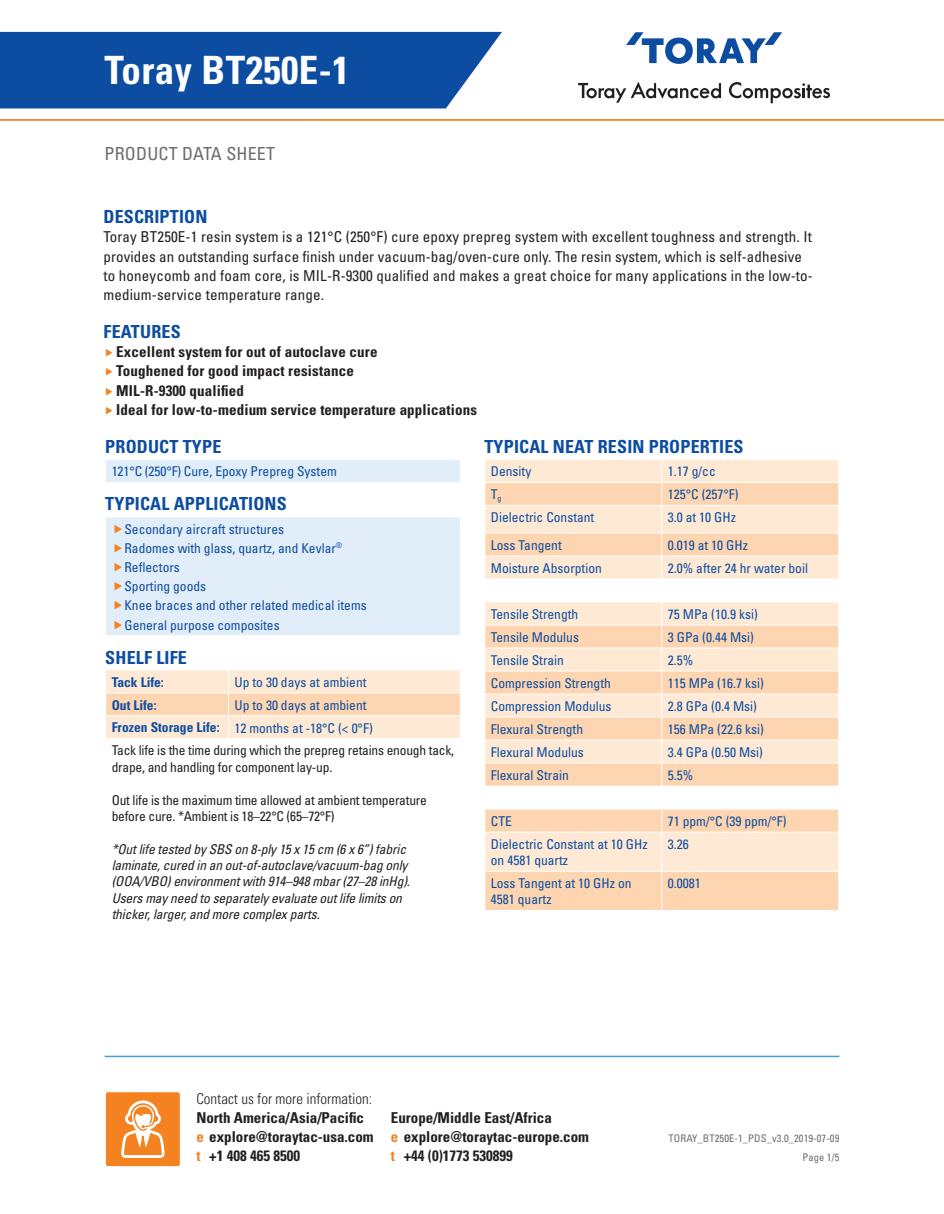
<style>
.page{position:relative;width:944px;height:1214px;background:#fff}
.page>*{position:absolute;margin:0;border:0;box-sizing:border-box;transform-origin:0 0}
.t1{font:700 condensed 39px "Univers LT Std";letter-spacing:.01em;color:#fff}
.t2{font:700 condensed 18px "Univers LT Std";letter-spacing:.01em;color:#0d4da1}
.t3{font:condensed 18px "Univers";letter-spacing:.01em;color:#6c6d70}
.Body_text{font:condensed 15px/19.2px "Univers";letter-spacing:.01em;color:#231f20}
.t4{font:700 condensed 15px/19.2px "Univers";letter-spacing:.01em;color:#231f20}
.t5{font:300 condensed 15px "Univers";color:#231f20}
.Cell_row{font:condensed 13.5px/16.2px "Univers";color:#0d4da1}
.Cell_row-2{font:italic condensed 13.5px/16.2px "Univers";letter-spacing:-.01em;color:#231f20}
.Cell_row-3{font:condensed 13.5px/16.5px "Univers";letter-spacing:-.015em;color:#231f20}
.Cell_row-4{font:700 condensed 13.5px "Univers";color:#0d4da1}
.t6{font:condensed 10.5px "Univers";letter-spacing:.01em;color:#6c6d70}
.s1{color:#f58220}
</style>
<div class="page">
<div style="left:0;top:32px;width:502px;height:76px;background:#0d4da1"></div>
<hr style="left:0;top:119px;width:944px;height:2px;background:#f58220">
<svg style="left:626px;top:32px;width:156px;height:32px"></svg>
<svg style="left:578px;top:82px;width:143px;height:21px"></svg>
<svg style="left:729px;top:82px;width:101px;height:21px"></svg>
<hr style="left:105px;top:1055px;width:734px;height:2px;background:#42a0d8">
<svg style="left:105px;top:1092px;width:75px;height:75px;background:#f69a4b"></svg>
<div style="left:106px;top:459px;width:354px;height:23px;background:#e1edf8"></div>
<hr style="left:105px;top:459px;width:355px;height:1px;background:#fff">
<div style="left:106px;top:517px;width:354px;height:118px;background:#e1edf8"></div>
<svg style="left:106px;top:670px;width:354px;height:68px;background:#fde3ca"></svg>
<div style="left:485px;top:460px;width:353px;height:22px;background:#fee9d5"></div>
<svg style="left:485px;top:483px;width:353px;height:427px;background:#fde2c9"></svg>
<hr style="left:484px;top:505px;width:177px;height:1px;background:#fff">
<hr style="left:661px;top:505px;width:178px;height:1px;background:#fff">
<hr style="left:484px;top:532px;width:177px;height:1px;background:#fff">
<hr style="left:661px;top:532px;width:178px;height:1px;background:#fff">
<hr style="left:484px;top:555px;width:177px;height:1px;background:#fff">
<hr style="left:661px;top:555px;width:178px;height:1px;background:#fff">
<hr style="left:484px;top:578px;width:177px;height:1px;background:#fff">
<hr style="left:661px;top:578px;width:178px;height:1px;background:#fff">
<hr style="left:484px;top:601px;width:177px;height:1px;background:#fff">
<hr style="left:661px;top:601px;width:178px;height:1px;background:#fff">
<hr style="left:484px;top:624px;width:177px;height:1px;background:#fff">
<hr style="left:661px;top:624px;width:178px;height:1px;background:#fff">
<hr style="left:484px;top:647px;width:177px;height:1px;background:#fff">
<hr style="left:661px;top:647px;width:178px;height:1px;background:#fff">
<hr style="left:484px;top:670px;width:177px;height:1px;background:#fff">
<hr style="left:661px;top:670px;width:178px;height:1px;background:#fff">
<hr style="left:484px;top:693px;width:177px;height:1px;background:#fff">
<hr style="left:661px;top:693px;width:178px;height:1px;background:#fff">
<hr style="left:484px;top:716px;width:177px;height:1px;background:#fff">
<hr style="left:661px;top:716px;width:178px;height:1px;background:#fff">
<hr style="left:484px;top:739px;width:177px;height:1px;background:#fff">
<hr style="left:661px;top:739px;width:178px;height:1px;background:#fff">
<hr style="left:484px;top:762px;width:177px;height:1px;background:#fff">
<hr style="left:661px;top:762px;width:178px;height:1px;background:#fff">
<hr style="left:484px;top:785px;width:177px;height:1px;background:#fff">
<hr style="left:661px;top:785px;width:178px;height:1px;background:#fff">
<hr style="left:484px;top:808px;width:177px;height:1px;background:#fff">
<hr style="left:661px;top:808px;width:178px;height:1px;background:#fff">
<svg style="left:661px;top:460px;width:1px;height:371px"></svg>
<svg style="left:838px;top:483px;width:1px;height:348px"></svg>
<hr style="left:484px;top:831px;width:177px;height:1px;background:#fff">
<hr style="left:661px;top:831px;width:178px;height:1px;background:#fff">
<hr style="left:661px;top:832px;width:1px;height:39px;background:#fff">
<hr style="left:484px;top:871px;width:177px;height:1px;background:#fff">
<hr style="left:661px;top:871px;width:178px;height:1px;background:#fff">
<hr style="left:661px;top:871px;width:1px;height:39px;background:#fff">
<h1 class="t1" style="left:105px;top:46px;width:246px">Toray BT250E-1</h1>
<h2 class="t3" style="left:105px;top:142px;width:172px">PRODUCT DATA SHEET</h2>
<h1 class="t2" style="left:103px;top:206px;width:105px">DESCRIPTION</h1>
<p class="Body_text" style="left:103px;top:227px;width:710px">Toray BT250E-1 resin system is a 121°C (250°F) cure epoxy prepreg system with excellent toughness and strength. It provides an outstanding surface finish under vacuum-bag/oven-cure only. The resin system, which is self-adhesive to honeycomb and foam core, is MIL-R-9300 qualified and makes a great choice for many applications in the low-to&shy;medium-service temperature range.</p>
<h1 class="t2" style="left:103px;top:321px;width:79px">FEATURES</h1>
<p class="t4" style="left:116px;top:342px;width:263px">Excellent system for out of autoclave cure</p>
<p class="t4" style="left:116px;top:361px;width:239px">Toughened for good impact resistance</p>
<p class="t4" style="left:116px;top:380px;width:129px">MIL-R-9300 qualified</p>
<p class="t4" style="left:116px;top:400px;width:362px">Ideal for low-to-medium service temperature applications</p>
<h1 class="t2" style="left:105px;top:435px;width:118px">PRODUCT TYPE</h1>
<p class="Cell_row" style="left:112px;top:463px;width:227px">121°C (250°F) Cure, Epoxy Prepreg System</p>
<h1 class="t2" style="left:105px;top:493px;width:183px">TYPICAL APPLICATIONS</h1>
<p class="Cell_row" style="left:124px;top:521px;width:161px">Secondary aircraft structures</p>
<p class="Cell_row" style="left:124px;top:540px;width:219px">Radomes with glass, quartz, and Kevlar<sup>®</sup></p>
<p class="Cell_row" style="left:124px;top:559px;width:57px">Reflectors</p>
<p class="Cell_row" style="left:124px;top:578px;width:83px">Sporting goods</p>
<p class="Cell_row" style="left:124px;top:597px;width:244px">Knee braces and other related medical items</p>
<p class="Cell_row" style="left:124px;top:616px;width:157px">General purpose composites</p>
<h1 class="t2" style="left:105px;top:646px;width:83px">SHELF LIFE</h1>
<p class="Cell_row-4" style="left:112px;top:673px;width:54px">Tack Life:</p>
<p class="Cell_row" style="left:234px;top:674px;width:133px">Up to 30 days at ambient</p>
<p class="Cell_row-4" style="left:112px;top:696px;width:46px">Out Life:</p>
<p class="Cell_row" style="left:234px;top:696px;width:133px">Up to 30 days at ambient</p>
<p class="Cell_row-4" style="left:112px;top:719px;width:109px">Frozen Storage Life:</p>
<p class="Cell_row" style="left:234px;top:719px;width:140px">12 months at -18°C (&lt; 0°F)</p>
<p class="Cell_row-3" style="left:112px;top:742px;width:344px">Tack life is the time during which the prepreg retains enough tack, drape, and handling for component lay-up.</p>
<p class="Cell_row-3" style="left:112px;top:791px;width:317px">Out life is the maximum time allowed at ambient temperature before cure. *Ambient is 18–22°C (65–72°F)</p>
<p class="Cell_row-2" style="left:112px;top:841px;width:300px">*Out life tested by SBS on 8-ply 15 x 15 cm (6 x 6”) fabric laminate, cured in an out-of-autoclave/vacuum-bag only (OOA/VBO) environment with 914–948 mbar (27–28 inHg).<br>Users may need to separately evaluate out life limits on thicker, larger, and more complex parts.</p>
<h1 class="t2" style="left:484px;top:435px;width:261px">TYPICAL NEAT RESIN PROPERTIES</h1>
<p class="Cell_row" style="left:491px;top:463px;width:42px">Density</p>
<p class="Cell_row" style="left:667px;top:463px;width:49px">1.17 g/cc</p>
<p class="Cell_row" style="left:491px;top:486px;width:12px">T<sub>g</sub></p>
<p class="Cell_row" style="left:667px;top:486px;width:72px">125°C (257°F)</p>
<p class="Cell_row" style="left:491px;top:509px;width:105px">Dielectric Constant</p>
<p class="Cell_row" style="left:667px;top:509px;width:70px">3.0 at 10 GHz</p>
<p class="Cell_row" style="left:491px;top:537px;width:72px">Loss Tangent</p>
<p class="Cell_row" style="left:667px;top:537px;width:82px">0.019 at 10 GHz</p>
<p class="Cell_row" style="left:491px;top:560px;width:112px">Moisture Absorption</p>
<p class="Cell_row" style="left:667px;top:560px;width:142px">2.0% after 24 hr water boil</p>
<p class="Cell_row" style="left:491px;top:606px;width:89px">Tensile Strength</p>
<p class="Cell_row" style="left:667px;top:606px;width:91px">75 MPa (10.9 ksi)</p>
<p class="Cell_row" style="left:491px;top:629px;width:90px">Tensile Modulus</p>
<p class="Cell_row" style="left:667px;top:629px;width:88px">3 GPa (0.44 Msi)</p>
<p class="Cell_row" style="left:491px;top:652px;width:75px">Tensile Strain</p>
<p class="Cell_row" style="left:667px;top:652px;width:27px">2.5%</p>
<p class="Cell_row" style="left:491px;top:675px;width:121px">Compression Strength</p>
<p class="Cell_row" style="left:667px;top:675px;width:97px">115 MPa (16.7 ksi)</p>
<p class="Cell_row" style="left:491px;top:698px;width:122px">Compression Modulus</p>
<p class="Cell_row" style="left:667px;top:698px;width:91px">2.8 GPa (0.4 Msi)</p>
<p class="Cell_row" style="left:491px;top:721px;width:94px">Flexural Strength</p>
<p class="Cell_row" style="left:667px;top:721px;width:97px">156 MPa (22.6 ksi)</p>
<p class="Cell_row" style="left:491px;top:744px;width:94px">Flexural Modulus</p>
<p class="Cell_row" style="left:667px;top:744px;width:97px">3.4 GPa (0.50 Msi)</p>
<p class="Cell_row" style="left:491px;top:767px;width:79px">Flexural Strain</p>
<p class="Cell_row" style="left:667px;top:767px;width:27px">5.5%</p>
<p class="Cell_row" style="left:491px;top:813px;width:23px">CTE</p>
<p class="Cell_row" style="left:667px;top:813px;width:120px">71 ppm/°C (39 ppm/°F)</p>
<p class="Cell_row" style="left:491px;top:836px;width:158px">Dielectric Constant at 10 GHz on 4581 quartz</p>
<p class="Cell_row" style="left:667px;top:836px;width:22px">3.26</p>
<p class="Cell_row" style="left:491px;top:875px;width:142px">Loss Tangent at 10 GHz on<br>4581 quartz</p>
<p class="Cell_row" style="left:667px;top:875px;width:34px">0.0081</p>
<p class="t5" style="left:196px;top:1089px;width:177px">Contact us for more information:</p>
<p class="t4" style="left:196px;top:1108px;width:179px">North America/Asia/Pacific <span class="s1">e</span> explore@toraytac-usa.com <span class="s1">t</span> +1 408 465 8500</p>
<p class="t4" style="left:391px;top:1108px;width:199px">Europe/Middle East/Africa<br><span class="s1">e</span> explore@toraytac-europe.com <span class="s1">t</span> +44 (0)1773 530899</p>
<p class="t6" style="left:668px;top:1131px;width:172px">TORAY_BT250E-1_PDS_v3.0_2019-07-09</p>
<p class="t6" style="left:802px;top:1150px;width:38px">Page 1/5</p>
</div>
